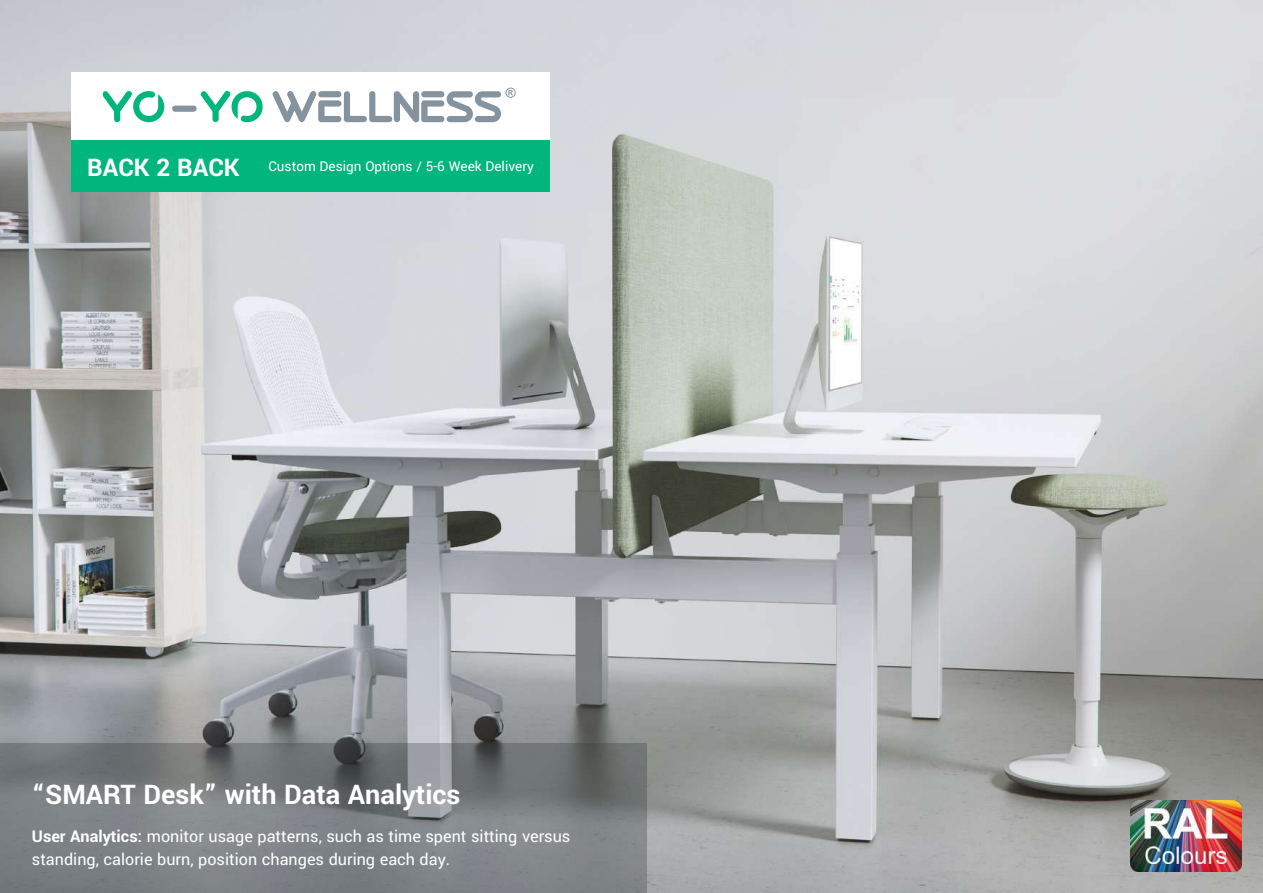
<style>
.page{position:relative;width:1263px;height:893px;background:#fff}
.page>*{position:absolute;margin:0;border:0;box-sizing:border-box;transform-origin:0 0}
.t1{font:700 30px "Yantramanav";color:#fff}
.t2{font:18px/22.5px "Yantramanav";color:#fff}
.t3{font:15px "Yantramanav";color:#fff}
.s1{font-weight:700;font-size:27px}
.s2{font-weight:700}
</style>
<div class="page">
<img style="left:0;top:0;width:1263px;height:893px">
<svg style="left:0;top:744px;width:646px;height:149px;background:#797d80"></svg>
<div style="left:71px;top:72px;width:479px;height:69px;background:#fff"></div>
<svg style="left:104px;top:91px;width:60px;height:31px"></svg>
<svg style="left:172px;top:91px;width:91px;height:31px"></svg>
<svg style="left:272px;top:88px;width:244px;height:35px"></svg>
<div style="left:71px;top:140px;width:479px;height:52px;background:#01b67b"></div>
<img style="left:1131px;top:800px;width:111px;height:72px">
<p class="t3" style="left:87px;top:157px;width:448px"><span class="s1">BACK 2 BACK</span> Custom Design Options / 5-6 Week Delivery</p>
<h1 class="t1" style="left:32px;top:776px;width:430px">“SMART Desk” with Data Analytics</h1>
<p class="t2" style="left:32px;top:826px;width:540px"><span class="s2">User Analytics:</span> monitor usage patterns, such as time spent sitting versus standing, calorie burn, position changes during each day.</p>
</div>
